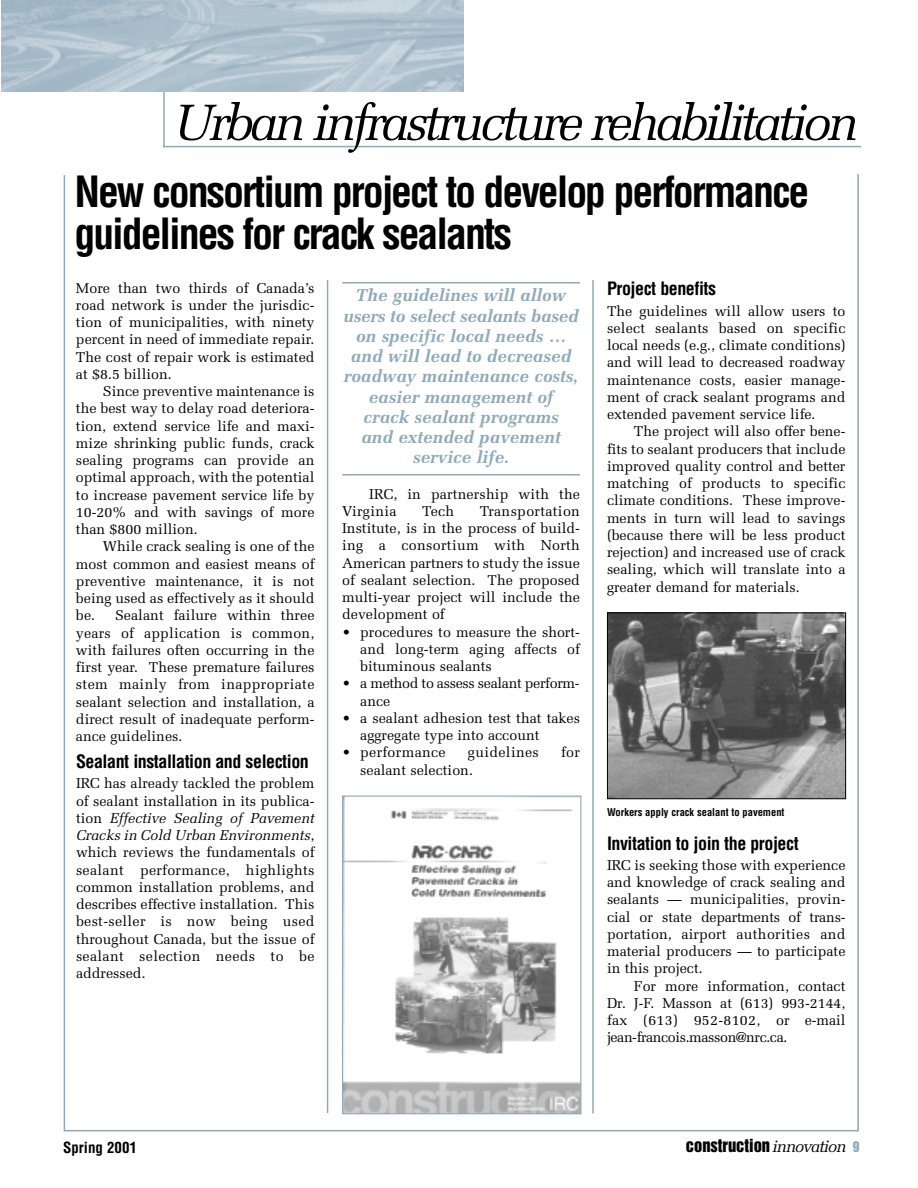
<style>
.page{position:relative;width:918px;height:1188px;background:#fff}
.page>*{position:absolute;margin:0;border:0;box-sizing:border-box;transform-origin:0 0}
.t1{font:italic 51px "Melior";letter-spacing:-.08em;color:#000}
.t2{font:700 condensed 42px/42px "Helvetica";letter-spacing:-.05em;color:#000}
.t3{font:700 condensed 18px "Helvetica";letter-spacing:-.025em;color:#000}
.t4{font:italic 700 17.25px/20.2px "Melior";color:#8fa9b9;text-align:center}
.t5{font:16.5px "Helvetica Inserat";color:#000}
.t6{font:700 condensed 15px "Helvetica";color:#000}
.t7{font:14.25px/17.2px "Melior";color:#000;text-align:justify}
.t8{font:14.25px/17.2px "Melior";letter-spacing:-.02em;color:#000}
.t9{font:14.25px "Melior";letter-spacing:.02em;color:#000}
.t10{font:700 condensed 10.5px "Helvetica";color:#000}
.s1{font-style:italic}
.s2{font-family:"Melior";font-style:italic}
.s3{font-size:13.5px;color:#8fa9b9}
</style>
<div class="page">
<hr style="left:592px;top:246px;width:2px;height:867px;background:#8fa9b9">
<hr style="left:64px;top:175px;width:1px;height:956px;background:#8fa9b9">
<hr style="left:857px;top:174px;width:2px;height:957px;background:#8fa9b9">
<hr style="left:64px;top:1130px;width:794px;height:1px;background:#8fa9b9">
<hr style="left:327px;top:261px;width:1px;height:852px;background:#8fa9b9">
<hr style="left:342px;top:282px;width:238px;height:1px;background:#8fa9b9">
<hr style="left:342px;top:474px;width:238px;height:1px;background:#8fa9b9">
<hr style="left:163px;top:146px;width:698px;height:1px;background:#8fa9b9">
<hr style="left:163px;top:87px;width:2px;height:60px;background:#8fa9b9">
<img style="left:1px;top:0;width:463px;height:92px">
<img style="left:609px;top:615px;width:235px;height:182px">
<div style="left:607px;top:613px;width:239px;height:186px;border:1px solid #000"></div>
<img style="left:344px;top:798px;width:235px;height:314px">
<div style="left:342px;top:796px;width:239px;height:318px;border:1px solid #8fa9b9"></div>
<h1 class="t1" style="left:173px;top:102px;width:686px">Urban infrastructure rehabilitation</h1>
<h2 class="t2" style="left:74px;top:174px;width:737px">New consortium project to develop performance guidelines for crack sealants</h2>
<p class="t7" style="left:76px;top:280px;width:240px">More than two thirds of Canada’s road network is under the jurisdic&shy;tion of municipalities, with ninety percent in need of immediate repair.<br>The cost of repair work is estimated at $8.5 billion.</p>
<p class="t7" style="left:76px;top:384px;width:240px;text-indent:27px">Since preventive maintenance is the best way to delay road deteriora&shy;tion, extend service life and maxi&shy;mize shrinking public funds, crack sealing programs can provide an optimal approach, with the potential to increase pavement service life by 10-20% and with savings of more than $800 million.</p>
<p class="t7" style="left:76px;top:539px;width:240px;text-indent:27px">While crack sealing is one of the most common and easiest means of preventive maintenance, it is not being used as effectively as it should be. Sealant failure within three years of application is common, with failures often occurring in the first year. These premature failures stem mainly from inappropriate sealant selection and installation, a direct result of inadequate perform&shy;ance guidelines.</p>
<p class="t3" style="left:76px;top:755px;width:234px">Sealant installation and selection</p>
<p class="t7" style="left:76px;top:776px;width:240px">IRC has already tackled the problem of sealant installation in its publica&shy;tion <span class="s1">Effective Sealing of Pavement Cracks in Cold Urban Environments</span>, which reviews the fundamentals of sealant performance, highlights common installation problems, and describes effective installation. This best-seller is now being used throughout Canada, but the issue of sealant selection needs to be addressed.</p>
<p class="t4" style="left:344px;top:287px;width:236px">The guidelines will allow users to select sealants based on specific local needs … and will lead to decreased roadway maintenance costs, easier management of crack sealant programs<br>and extended pavement service life.</p>
<p class="t7" style="left:342px;top:487px;width:239px;text-indent:27px">IRC, in partnership with the<br>Virginia</p>
<p class="t7" style="left:422px;top:504px;width:34px">Tech</p>
<p class="t7" style="left:342px;top:504px;width:239px;text-indent:138px">Transportation Institute, is in the process of build&shy;ing a consortium with North American partners to study the issue of sealant selection. The proposed multi-year project will include the development of</p>
<p class="t7" style="left:360px;top:625px;width:221px;text-indent:-18px">• procedures to measure the short&shy;and long-term aging affects of bituminous sealants</p>
<p class="t8" style="left:360px;top:676px;width:221px;text-indent:-18px">• a method to assess sealant perform&shy;ance</p>
<p class="t7" style="left:360px;top:711px;width:221px;text-indent:-18px">• a sealant adhesion test that takes aggregate type into account</p>
<p class="t9" style="left:342px;top:747px;width:105px">• performance</p>
<p class="t9" style="left:468px;top:747px;width:72px">guidelines</p>
<p class="t7" style="left:561px;top:745px;width:20px">for</p>
<p class="t7" style="left:360px;top:763px;width:114px">sealant selection.</p>
<p class="t3" style="left:607px;top:282px;width:111px">Project benefits</p>
<p class="t7" style="left:607px;top:304px;width:240px">The guidelines will allow users to select sealants based on specific local needs (e.g., climate conditions) and will lead to decreased roadway maintenance costs, easier manage&shy;ment of crack sealant programs and extended pavement service life.</p>
<p class="t7" style="left:607px;top:424px;width:240px;text-indent:27px">The project will also offer bene&shy;fits to sealant producers that include improved quality control and better matching of products to specific climate conditions. These improve&shy;ments in turn will lead to savings (because there will be less product rejection) and increased use of crack sealing, which will translate into a greater demand for materials.</p>
<p class="t10" style="left:607px;top:808px;width:179px">Workers apply crack sealant to pavement</p>
<p class="t3" style="left:607px;top:836px;width:193px">Invitation to join the project</p>
<p class="t7" style="left:607px;top:858px;width:240px">IRC is seeking those with experience and knowledge of crack sealing and sealants — municipalities, provin&shy;cial or state departments of trans&shy;portation, airport authorities and material producers — to participate in this project.</p>
<p class="t7" style="left:607px;top:979px;width:240px;text-indent:27px">For more information, contact Dr. J-F. Masson at (613) 993-2144, fax (613) 952-8102, or e-mail jean-francois.masson@nrc.ca.</p>
<p class="t6" style="left:63px;top:1142px;width:76px">Spring 2001</p>
<p class="t5" style="left:686px;top:1139px;width:175px">CONSTRUCTION <span class="s2">innovation</span> <span class="s3">9</span></p>
</div>
